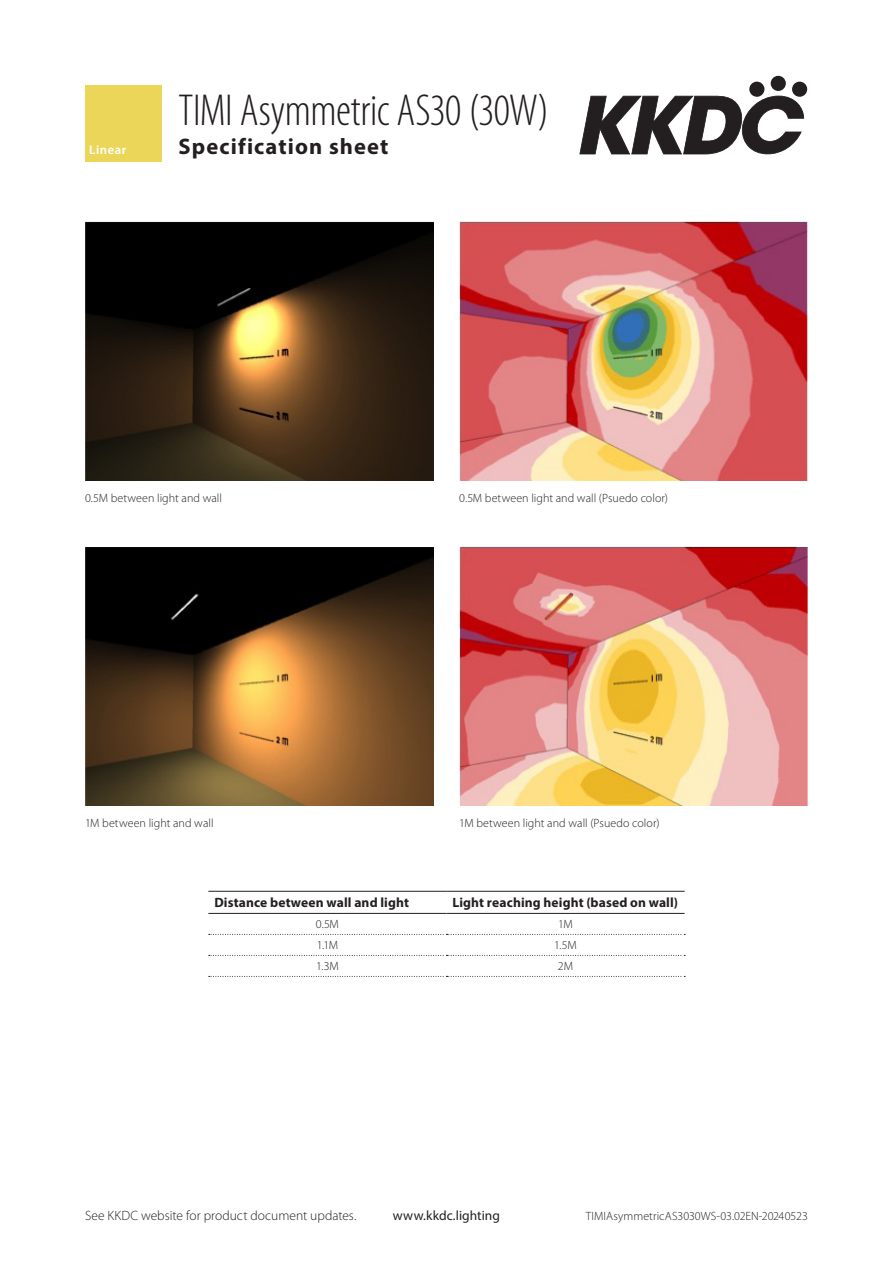
<style>
.page{position:relative;width:893px;height:1263px;background:#fff}
.page>*{position:absolute;margin:0;border:0;box-sizing:border-box;transform-origin:0 0}
.Product_Title{font:300 condensed 45px "Myriad Pro";letter-spacing:-.01em;color:#231f20}
.Spec_Sheet_type{font:700 22.5px "Myriad Pro";letter-spacing:.05em;color:#231f20}
.Spec_text_table{font:700 13.5px "Myriad Pro";letter-spacing:.01em;color:#231f20}
.t1{font:300 13.5px "Myriad Pro";color:#231f20}
.t2{font:13.5px "Myriad Pro";letter-spacing:.005em;color:#231f20}
.t3{font:600 12.75px "Myriad Pro";letter-spacing:.04em;color:#fff}
.Spec_text_table-2{font:300 12px "Myriad Pro";letter-spacing:.005em;color:#231f20}
</style>
<div class="page">
<svg style="left:579px;top:96px;width:225px;height:58px"></svg>
<svg style="left:749px;top:81px;width:16px;height:16px"></svg>
<div style="left:770px;top:76px;width:16px;height:15px;background:#231f20;border-radius:50%"></div>
<div style="left:792px;top:81px;width:15px;height:16px;background:#231f20;border-radius:50%"></div>
<div style="left:85px;top:85px;width:77px;height:77px;background:#ebd659"></div>
<img style="left:85px;top:221px;width:349px;height:259px">
<img style="left:459px;top:221px;width:349px;height:259px">
<img style="left:85px;top:547px;width:349px;height:258px">
<img style="left:459px;top:546px;width:349px;height:259px">
<hr style="left:208px;top:913px;width:238px;height:1px;background:#231f20">
<hr style="left:446px;top:913px;width:239px;height:1px;background:#231f20">
<svg style="left:209px;top:934px;width:476px;height:1px"></svg>
<svg style="left:209px;top:955px;width:476px;height:1px"></svg>
<hr style="left:208px;top:891px;width:238px;height:1px;background:#231f20">
<hr style="left:446px;top:891px;width:239px;height:1px;background:#231f20">
<svg style="left:209px;top:976px;width:476px;height:1px"></svg>
<p class="t3" style="left:89px;top:142px;width:38px">Linear</p>
<p class="Product_Title" style="left:179px;top:86px;width:372px">TIMI Asymmetric AS30 (30W)</p>
<p class="Spec_Sheet_type" style="left:179px;top:132px;width:211px">Specification sheet</p>
<p class="Spec_text_table-2" style="left:85px;top:491px;width:139px">0.5M between light and wall</p>
<p class="Spec_text_table-2" style="left:459px;top:491px;width:210px">0.5M between light and wall (Psuedo color)</p>
<p class="Spec_text_table-2" style="left:85px;top:816px;width:130px">1M between light and wall</p>
<p class="Spec_text_table-2" style="left:459px;top:816px;width:202px">1M between light and wall (Psuedo color)</p>
<p class="Spec_text_table" style="left:214px;top:894px;width:196px">Distance between wall and light</p>
<p class="Spec_text_table" style="left:452px;top:894px;width:227px">Light reaching height (based on wall)</p>
<p class="Spec_text_table-2" style="left:316px;top:917px;width:25px">0.5M</p>
<p class="Spec_text_table-2" style="left:558px;top:917px;width:16px">1M</p>
<p class="Spec_text_table-2" style="left:317px;top:938px;width:23px">1.1M</p>
<p class="Spec_text_table-2" style="left:554px;top:938px;width:24px">1.5M</p>
<p class="Spec_text_table-2" style="left:316px;top:959px;width:24px">1.3M</p>
<p class="Spec_text_table-2" style="left:558px;top:959px;width:17px">2M</p>
<p class="t1" style="left:85px;top:1208px;width:273px">See KKDC website for product document updates.</p>
<p class="t2" style="left:393px;top:1207px;width:109px">www.kkdc.lighting</p>
<p class="Spec_text_table-2" style="left:586px;top:1209px;width:224px">TIMIAsymmetricAS3030WS-03.02EN-20240523</p>
</div>
